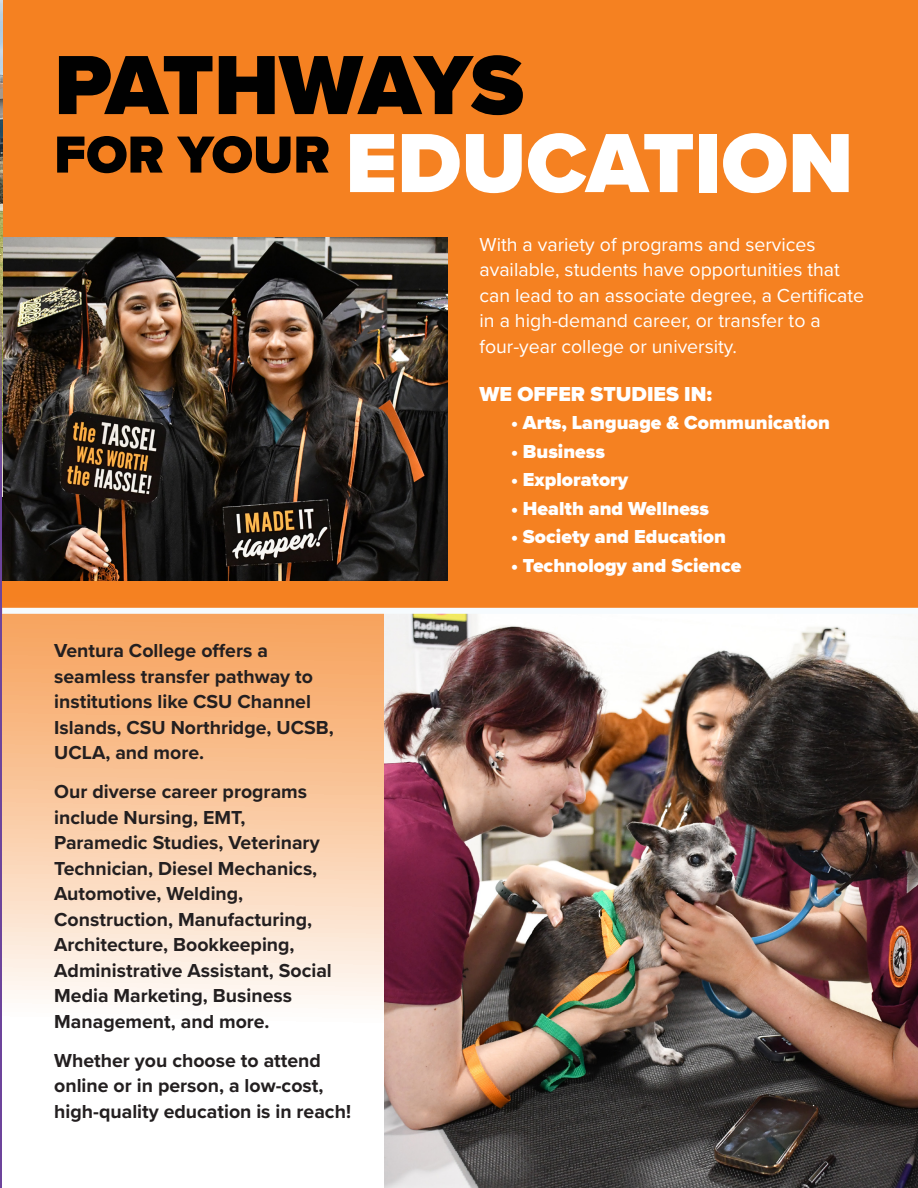
<style>
.page{position:relative;width:918px;height:1188px;background:#fff}
.page>*{position:absolute;margin:0;border:0;box-sizing:border-box;transform-origin:0 0}
.t1{font:900 87px "Proxima Nova";color:#fff}
.t2{font:900 87px "Proxima Nova";letter-spacing:-.04em;color:#010101}
.t3{font:900 21px "Proxima Nova";color:#fff}
.t4{font:700 19.5px/25.5px "Proxima Nova";color:#231f20}
.t5{font:19.5px/25.5px "Proxima Nova";color:#fff}
.t6{font:900 19.5px "Proxima Nova";color:#fff}
</style>
<div class="page">
<div style="left:2px;top:0;width:916px;height:1030px;background:#f58121"></div>
<svg style="left:2px;top:614px;width:382px;height:416px;background:#faceaa"></svg>
<img style="left:2px;top:237px;width:445px;height:344px">
<img style="left:0;top:0;width:2px;height:279px">
<hr style="left:0;top:279px;width:2px;height:909px;background:#6d449b">
<img style="left:384px;top:614px;width:534px;height:574px">
<div style="left:2px;top:608px;width:916px;height:6px;background:#f6fbfe"></div>
<p class="t2" style="left:54px;top:20px;width:471px">PATHWAYS</p>
<p class="t1" style="left:54px;top:98px;width:801px"><sup>FOR</sup> <sup>YOUR</sup> EDUCATION</p>
<p class="t4" style="left:54px;top:638px;width:281px">Ventura College offers a seamless transfer pathway to institutions like CSU Channel<br>Islands, CSU Northridge, UCSB,<br>UCLA, and more.</p>
<p class="t4" style="left:54px;top:779px;width:279px">Our diverse career programs include Nursing, EMT,<br>Paramedic Studies, Veterinary<br>Technician, Diesel Mechanics,<br>Automotive, Welding,<br>Construction, Manufacturing,<br>Architecture, Bookkeeping,<br>Administrative Assistant, Social<br>Media Marketing, Business<br>Management, and more.</p>
<p class="t4" style="left:54px;top:1047px;width:298px">Whether you choose to attend online or in person, a low-cost, high-quality education is in reach!</p>
<p class="t5" style="left:480px;top:231px;width:386px">With a variety of programs and services available, students have opportunities that can lead to an associate degree, a Certificate in a high-demand career, or transfer to a four-year college or university.</p>
<p class="t3" style="left:480px;top:378px;width:234px">WE OFFER STUDIES IN:</p>
<p class="t6" style="left:511px;top:408px;width:320px">• Arts, Language &amp; Communication</p>
<p class="t6" style="left:511px;top:437px;width:95px">• Business</p>
<p class="t6" style="left:511px;top:465px;width:119px">• Exploratory</p>
<p class="t6" style="left:511px;top:494px;width:200px">• Health and Wellness</p>
<p class="t6" style="left:511px;top:522px;width:216px">• Society and Education</p>
<p class="t6" style="left:511px;top:551px;width:232px">• Technology and Science</p>
</div>
